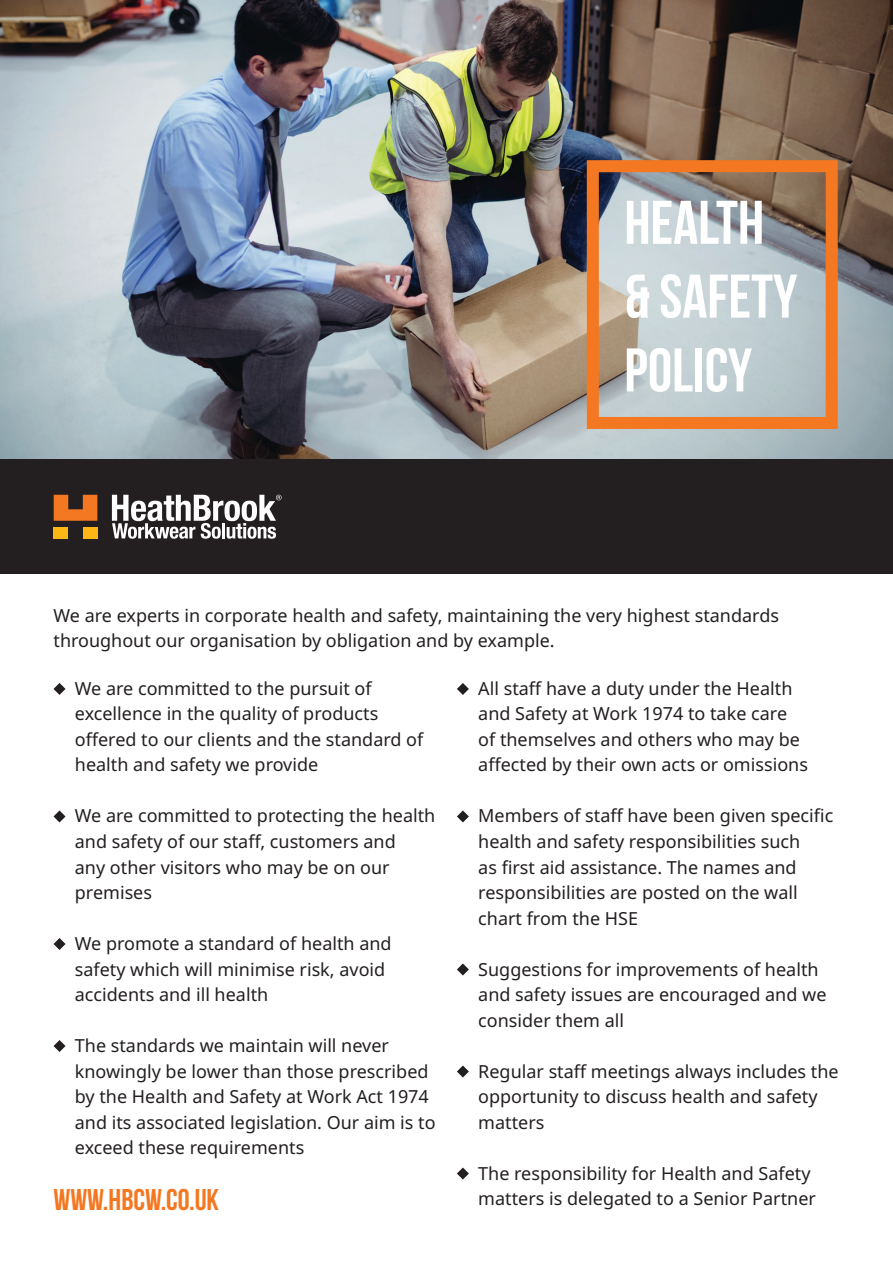
<style>
.page{position:relative;width:893px;height:1263px;background:#fff}
.page>*{position:absolute;margin:0;border:0;box-sizing:border-box;transform-origin:0 0}
.t1{font:700 61.5px/73.8px "Bebas Neue";color:#fff}
.t2{font:700 30px "Bebas Neue";color:#f47721}
.t3{font:18px/25.5px "Noto Sans";color:#231f20}
</style>
<div class="page">
<img style="left:0;top:0;width:893px;height:459px">
<div style="left:0;top:459px;width:893px;height:115px;background:#231f20"></div>
<svg style="left:54px;top:495px;width:43px;height:26px"></svg>
<div style="left:54px;top:527px;width:14px;height:11px;background:#fcb615"></div>
<div style="left:83px;top:527px;width:14px;height:11px;background:#fcb615"></div>
<svg style="left:112px;top:495px;width:170px;height:44px"></svg>
<div style="left:587px;top:160px;width:251px;height:269px;border:12px solid #f47721"></div>
<svg style="left:54px;top:683px;width:12px;height:12px"></svg>
<svg style="left:54px;top:810px;width:12px;height:12px"></svg>
<svg style="left:54px;top:938px;width:12px;height:12px"></svg>
<svg style="left:54px;top:1040px;width:12px;height:12px"></svg>
<svg style="left:457px;top:683px;width:12px;height:12px"></svg>
<svg style="left:457px;top:810px;width:12px;height:12px"></svg>
<svg style="left:457px;top:963px;width:12px;height:12px"></svg>
<svg style="left:457px;top:1065px;width:12px;height:12px"></svg>
<svg style="left:457px;top:1167px;width:12px;height:12px"></svg>
<h1 class="t1" style="left:624px;top:185px;width:175px">HEALTH &amp; SAFETY<br>POLICY</h1>
<p class="t3" style="left:53px;top:603px;width:727px">We are experts in corporate health and safety, maintaining the very highest standards throughout our organisation by obligation and by example.</p>
<p class="t3" style="left:75px;top:676px;width:350px">We are committed to the pursuit of excellence in the quality of products offered to our clients and the standard of health and safety we provide</p>
<p class="t3" style="left:75px;top:804px;width:362px">We are committed to protecting the health and safety of our staff, customers and<br>any other visitors who may be on our premises</p>
<p class="t3" style="left:75px;top:931px;width:318px">We promote a standard of health and safety which will minimise risk, avoid accidents and ill health</p>
<p class="t3" style="left:75px;top:1033px;width:362px">The standards we maintain will never knowingly be lower than those prescribed by the Health and Safety at Work Act 1974 and its associated legislation. Our aim is to exceed these requirements</p>
<h2 class="t2" style="left:54px;top:1183px;width:167px">WWW.HBCW.CO.UK</h2>
<p class="t3" style="left:478px;top:676px;width:331px">All staff have a duty under the Health and Safety at Work 1974 to take care of themselves and others who may be affected by their own acts or omissions</p>
<p class="t3" style="left:478px;top:804px;width:357px">Members of staff have been given specific health and safety responsibilities such<br>as first aid assistance. The names and responsibilities are posted on the wall chart from the HSE</p>
<p class="t3" style="left:478px;top:957px;width:350px">Suggestions for improvements of health and safety issues are encouraged and we consider them all</p>
<p class="t3" style="left:478px;top:1059px;width:362px">Regular staff meetings always includes the opportunity to discuss health and safety matters</p>
<p class="t3" style="left:478px;top:1161px;width:339px">The responsibility for Health and Safety matters is delegated to a Senior Partner</p>
</div>
